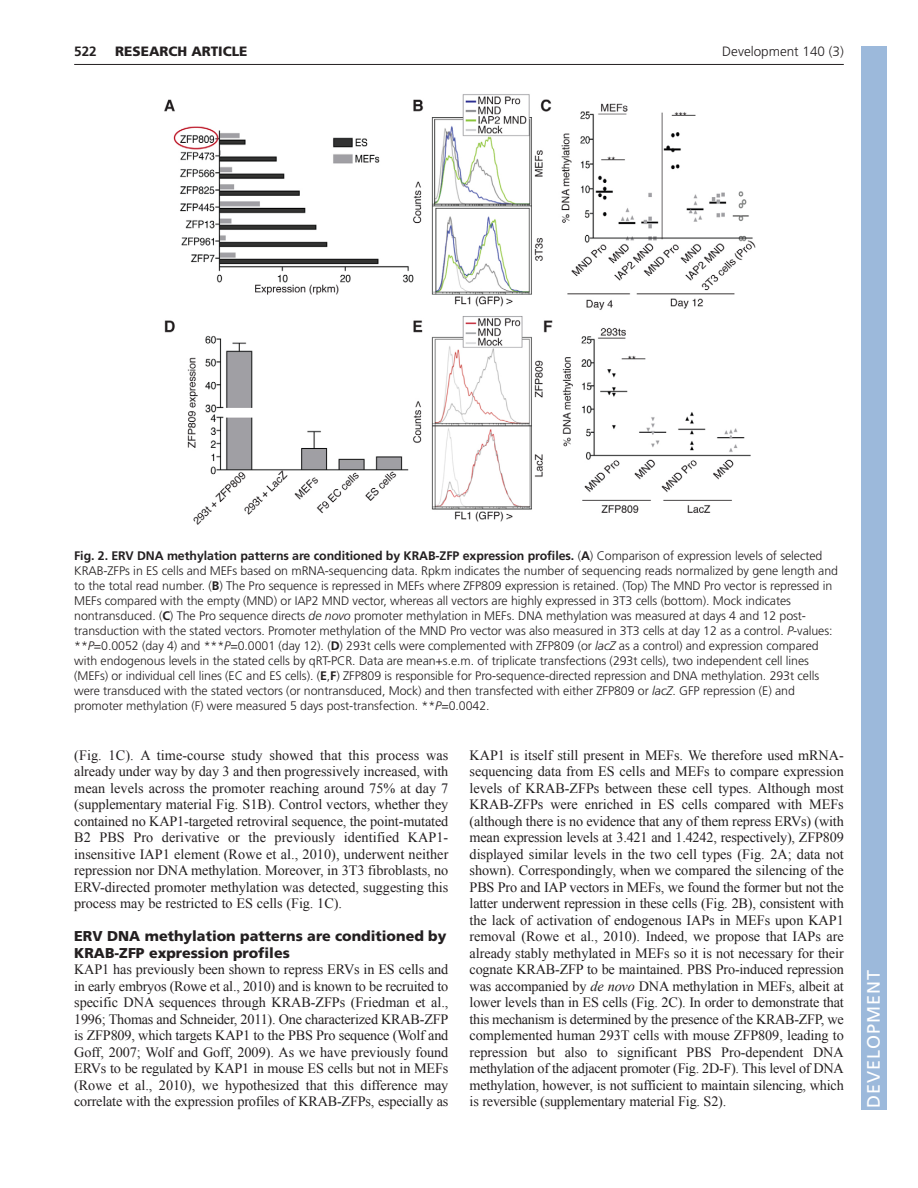
<style>
.page{position:relative;width:918px;height:1188px;background:#fff}
.page>*{position:absolute;margin:0;border:0;box-sizing:border-box;transform-origin:0 0}
.t1{font:18px "Frutiger LT Std";letter-spacing:.055em;color:#fff}
.t2{font:14.25px/16.5px "Times New Roman";letter-spacing:-.015em;color:#231f20;text-align:justify}
.t3{font:900 14.25px/16.5px "Frutiger LT Std";color:#231f20}
.t4{font:300 13.5px "Frutiger";color:#231f20}
.t5{font:900 13.5px "Frutiger LT Std";color:#231f20}
.t6{font:700 13.5px "Frutiger LT Std";color:#231f20}
.t7{font:300 12.3px/15px "Frutiger";letter-spacing:-.005em;color:#231f20}
.s1{font-weight:700}
.s2{font-style:italic}
</style>
<div class="page">
<hr style="left:74px;top:64px;width:770px;height:1px;background:#231f20">
<img style="left:164px;top:94px;width:592px;height:431px">
<div style="left:861px;top:46px;width:25px;height:1064px;background:#9cb9db"></div>
<p class="t6" style="left:74px;top:46px;width:24px">522</p>
<p class="t5" style="left:115px;top:46px;width:134px">RESEARCH ARTICLE</p>
<p class="t4" style="left:722px;top:46px;width:123px">Development 140 (3)</p>
<p class="t7" style="left:74px;top:549px;width:765px"><span class="s1">Fig. 2. ERV DNA methylation patterns are conditioned by KRAB-ZFP expression profiles.</span> (<span class="s1">A</span>) Comparison of expression levels of selected KRAB-ZFPs in ES cells and MEFs based on mRNA-sequencing data. Rpkm indicates the number of sequencing reads normalized by gene length and to the total read number. (<span class="s1">B</span>) The Pro sequence is repressed in MEFs where ZFP809 expression is retained. (Top) The MND Pro vector is repressed in MEFs compared with the empty (MND) or IAP2 MND vector, whereas all vectors are highly expressed in 3T3 cells (bottom). Mock indicates nontransduced. (<span class="s1">C</span>) The Pro sequence directs <span class="s2">de novo</span> promoter methylation in MEFs. DNA methylation was measured at days 4 and 12 post&shy;transduction with the stated vectors. Promoter methylation of the MND Pro vector was also measured in 3T3 cells at day 12 as a control. <span class="s2">P</span>-values: **<span class="s2">P</span>=0.0052 (day 4) and ***<span class="s2">P</span>=0.0001 (day 12). (<span class="s1">D</span>) 293t cells were complemented with ZFP809 (or <span class="s2">lacZ</span> as a control) and expression compared with endogenous levels in the stated cells by qRT-PCR. Data are mean+s.e.m. of triplicate transfections (293t cells), two independent cell lines (MEFs) or individual cell lines (EC and ES cells). (<span class="s1">E</span>,<span class="s1">F</span>) ZFP809 is responsible for Pro-sequence-directed repression and DNA methylation. 293t cells were transduced with the stated vectors (or nontransduced, Mock) and then transfected with either ZFP809 or <span class="s2">lacZ</span>. GFP repression (E) and promoter methylation (F) were measured 5 days post-transfection. **<span class="s2">P</span>=0.0042.</p>
<p class="t2" style="left:74px;top:747px;width:376px">(Fig. 1C). A time-course study showed that this process was already under way by day 3 and then progressively increased, with mean levels across the promoter reaching around 75% at day 7 (supplementary material Fig. S1B). Control vectors, whether they contained no KAP1-targeted retroviral sequence, the point-mutated B2 PBS Pro derivative or the previously identified KAP1- insensitive IAP1 element (Rowe et al., 2010), underwent neither repression nor DNA methylation. Moreover, in 3T3 fibroblasts, no ERV-directed promoter methylation was detected, suggesting this process may be restricted to ES cells (Fig. 1C).</p>
<p class="t3" style="left:74px;top:929px;width:374px">ERV DNA methylation patterns are conditioned by<br>KRAB-ZFP expression profiles</p>
<p class="t2" style="left:74px;top:961px;width:376px">KAP1 has previously been shown to repress ERVs in ES cells and in early embryos (Rowe et al., 2010) and is known to be recruited to specific DNA sequences through KRAB-ZFPs (Friedman et al., 1996; Thomas and Schneider, 2011). One characterized KRAB-ZFP is ZFP809, which targets KAP1 to the PBS Pro sequence (Wolf and Goff, 2007; Wolf and Goff, 2009). As we have previously found ERVs to be regulated by KAP1 in mouse ES cells but not in MEFs (Rowe et al., 2010), we hypothesized that this difference may correlate with the expression profiles of KRAB-ZFPs, especially as</p>
<p class="t2" style="left:470px;top:747px;width:376px">KAP1 is itself still present in MEFs. We therefore used mRNA&shy;sequencing data from ES cells and MEFs to compare expression levels of KRAB-ZFPs between these cell types. Although most KRAB-ZFPs were enriched in ES cells compared with MEFs (although there is no evidence that any of them repress ERVs) (with mean expression levels at 3.421 and 1.4242, respectively), ZFP809 displayed similar levels in the two cell types (Fig. 2A; data not shown). Correspondingly, when we compared the silencing of the PBS Pro and IAP vectors in MEFs, we found the former but not the latter underwent repression in these cells (Fig. 2B), consistent with the lack of activation of endogenous IAPs in MEFs upon KAP1 removal (Rowe et al., 2010). Indeed, we propose that IAPs are already stably methylated in MEFs so it is not necessary for their cognate KRAB-ZFP to be maintained. PBS Pro-induced repression was accompanied by <span class="s2">de novo</span> DNA methylation in MEFs, albeit at lower levels than in ES cells (Fig. 2C). In order to demonstrate that this mechanism is determined by the presence of the KRAB-ZFP, we complemented human 293T cells with mouse ZFP809, leading to repression but also to significant PBS Pro-dependent DNA methylation of the adjacent promoter (Fig. 2D-F). This level of DNA methylation, however, is not sufficient to maintain silencing, which is reversible (supplementary material Fig. S2).</p>
<p class="t1" style="left:863px;top:1108px;width:140px;rotate:-90deg">DEVELOPMENT</p>
</div>
